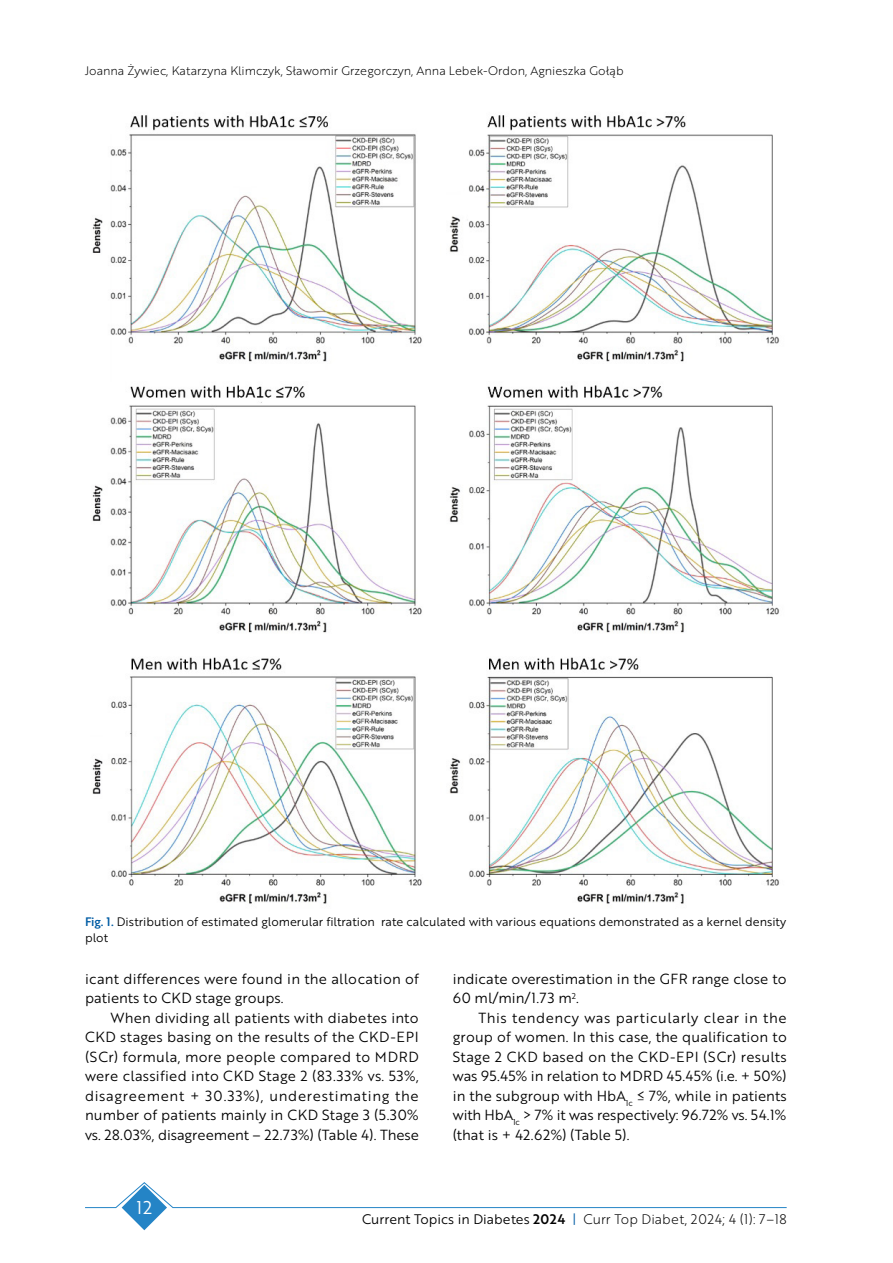
<style>
.page{position:relative;width:893px;height:1263px;background:#fff}
.page>*{position:absolute;margin:0;border:0;box-sizing:border-box;transform-origin:0 0}
.t1{font:18px "Brother 1816 Book";color:#fff}
.t2{font:14.25px/19.5px "Brother 1816 Book";color:#000}
.t3{font:13.5px "Brother 1816 Light";color:#000}
.t4{font:12px/16.5px "Brother 1816 Book";color:#000}
.t5{font:12px "Brother 1816 Light";color:#000}
.s1{font-family:"Brother 1816 Medium";color:#005ca4}
.s2{font-family:"Brother 1816 Book"}
.s3{font-family:"Brother 1816 Medium"}
.s4{font-family:"Brother 1816 Book";color:#005ca4}
</style>
<div class="page">
<svg style="left:85px;top:1182px;width:702px;height:48px"></svg>
<img style="left:92px;top:115px;width:687px;height:789px">
<p class="t5" style="left:85px;top:62px;width:540px">Joanna Żywiec, Katarzyna Klimczyk, Sławomir Grzegorczyn, Anna Lebek-Ordon, Agnieszka Gołąb</p>
<p class="t4" style="left:85px;top:913px;width:703px"><span class="s1">Fig. 1.</span> Distribution of estimated glomerular filtration rate calculated with various equations demonstrated as a kernel density plot</p>
<p class="t2" style="left:85px;top:968px;width:335px">icant differences were found in the allocation of patients to CKD stage groups.</p>
<p class="t2" style="left:85px;top:1007px;width:335px;text-align:justify;text-indent:26px">When dividing all patients with diabetes into CKD stages basing on the results of the CKD-EPI (SCr) formula, more people compared to MDRD were classified into CKD Stage 2 (83.33% vs. 53%, disagreement + 30.33%), underestimating the number of patients mainly in CKD Stage 3 (5.30% vs. 28.03%, disagreement – 22.73%) (Table 4). These</p>
<p class="t2" style="left:453px;top:968px;width:335px">indicate overestimation in the GFR range close to<br>60 ml/min/1.73 m<sup>2</sup>.</p>
<p class="t2" style="left:453px;top:1007px;width:335px;text-align:justify;text-indent:26px">This tendency was particularly clear in the group of women. In this case, the qualification to Stage 2 CKD based on the CKD-EPI (SCr) results was 95.45% in relation to MDRD 45.45% (i.e. + 50%) in the subgroup with HbA<sub>1c</sub> ≤ 7%, while in patients with HbA<sub>1c</sub> &gt; 7% it was respectively: 96.72% vs. 54.1% (that is + 42.62%) (Table 5).</p>
<p class="t1" style="left:136px;top:1194px;width:17px">12</p>
<p class="t3" style="left:362px;top:1209px;width:426px"><span class="s2">Current Topics in Diabetes</span> <span class="s3">2024</span> <span class="s4">|</span> Curr Top Diabet, 2024; 4 (1): 7–18</p>
</div>
